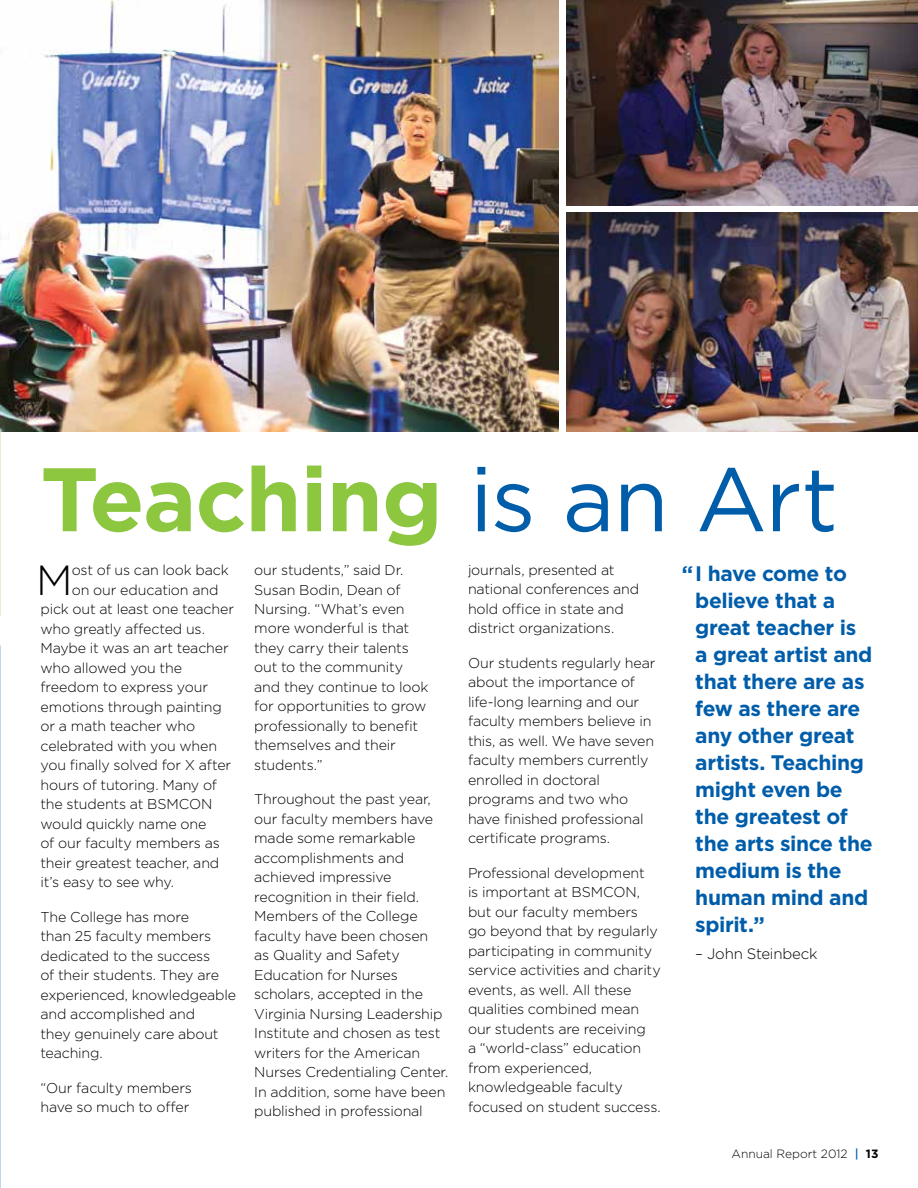
<style>
.page{position:relative;width:918px;height:1188px;background:#fff}
.page>*{position:absolute;margin:0;border:0;box-sizing:border-box;transform-origin:0 0}
.t1{font:700 90px "Gotham";color:#8dc63f}
.t2{font:300 42.15px "Gotham";color:#000}
.t3{font:700 21px/27px "Gotham";letter-spacing:-.02em;color:#005daa}
.t4{font:300 15px "Gotham";letter-spacing:-.01em;color:#000}
.t5{font:300 14.25px/19.5px "Gotham";letter-spacing:-.01em;color:#000}
.t6{font:300 12px "Gotham";color:#000}
.s1{font-weight:400;color:#005daa}
.s2{font-weight:500;color:#005daa}
.s3{font-weight:700}
</style>
<div class="page">
<img style="left:0;top:0;width:559px;height:432px">
<img style="left:566px;top:213px;width:352px;height:219px">
<img style="left:566px;top:0;width:352px;height:205px">
<h1 class="t1" style="left:40px;top:440px;width:799px">Teaching <span class="s1">is an Art</span></h1>
<h2 class="t2" style="left:36px;top:553px;width:38px">M</h2>
<p class="t5" style="left:72px;top:560px;width:159px">ost of us can look back</p>
<p class="t5" style="left:468px;top:560px;width:173px">journals, presented at national conferences and hold office in state and district organizations.</p>
<p class="t5" style="left:468px;top:653px;width:189px">Our students regularly hear about the importance of life-long learning and our faculty members believe in this, as well. We have seven faculty members currently enrolled in doctoral programs and two who have finished professional certificate programs.</p>
<p class="t5" style="left:468px;top:863px;width:194px">Professional development<br>is important at BSMCON, but our faculty members<br>go beyond that by regularly participating in community service activities and charity events, as well. All these qualities combined mean our students are receiving<br>a “world-class” education from experienced, knowledgeable faculty focused on student success.</p>
<p class="t5" style="left:254px;top:560px;width:176px">our students,” said Dr.<br>Susan Bodin, Dean of<br>Nursing. “What’s even more wonderful is that they carry their talents out to the community and they continue to look for opportunities to grow professionally to benefit themselves and their students.”</p>
<p class="t5" style="left:254px;top:789px;width:196px">Throughout the past year, our faculty members have made some remarkable accomplishments and achieved impressive recognition in their field.<br>Members of the College faculty have been chosen<br>as Quality and Safety<br>Education for Nurses scholars, accepted in the<br>Virginia Nursing Leadership<br>Institute and chosen as test writers for the American<br>Nurses Credentialing Center.<br>In addition, some have been published in professional</p>
<h3 class="t3" style="left:695px;top:559px;width:179px;text-indent:-14px">“ I have come to believe that a great teacher is a great artist and that there are as few as there are any other great artists. Teaching might even be the greatest of the arts since the medium is the human mind and spirit.”</h3>
<p class="t4" style="left:695px;top:944px;width:124px">– John Steinbeck</p>
<p class="t5" style="left:72px;top:579px;width:148px">on our education and</p>
<p class="t5" style="left:41px;top:599px;width:195px">pick out at least one teacher</p>
<p class="t5" style="left:41px;top:618px;width:166px">who greatly affected us.</p>
<p class="t5" style="left:41px;top:638px;width:190px">Maybe it was an art teacher</p>
<p class="t5" style="left:41px;top:657px;width:143px">who allowed you the</p>
<p class="t5" style="left:41px;top:677px;width:169px">freedom to express your</p>
<p class="t5" style="left:41px;top:696px;width:183px">emotions through painting</p>
<p class="t5" style="left:41px;top:716px;width:156px">or a math teacher who</p>
<p class="t5" style="left:41px;top:735px;width:178px">celebrated with you when</p>
<p class="t5" style="left:41px;top:755px;width:192px">you finally solved for X after</p>
<p class="t5" style="left:41px;top:774px;width:178px">hours of tutoring. Many of</p>
<p class="t5" style="left:41px;top:794px;width:173px">the students at BSMCON</p>
<p class="t5" style="left:41px;top:813px;width:167px">would quickly name one</p>
<p class="t5" style="left:41px;top:833px;width:181px">of our faculty members as</p>
<p class="t5" style="left:41px;top:852px;width:180px">their greatest teacher, and</p>
<p class="t5" style="left:41px;top:872px;width:135px">it’s easy to see why.</p>
<p class="t5" style="left:41px;top:906px;width:197px">The College has more<br>than 25 faculty members dedicated to the success<br>of their students. They are experienced, knowledgeable and accomplished and<br>they genuinely care about teaching.</p>
<p class="t5" style="left:41px;top:1077px;width:153px">“Our faculty members have so much to offer</p>
<p class="t6" style="left:732px;top:1146px;width:148px">Annual Report 2012 <span class="s2">|</span> <span class="s3">13</span></p>
</div>
